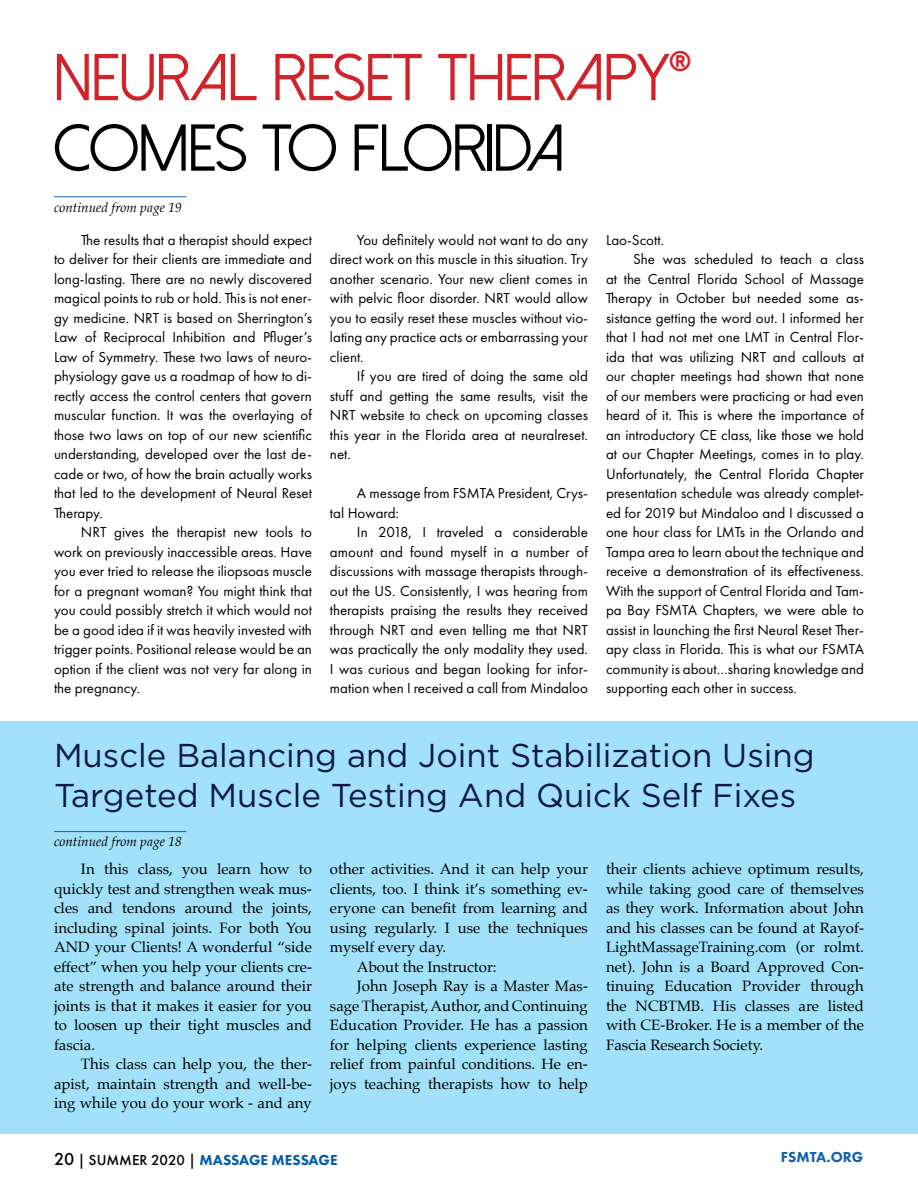
<style>
.page{position:relative;width:918px;height:1188px;background:#fff}
.page>*{position:absolute;margin:0;border:0;box-sizing:border-box;transform-origin:0 0}
.t1{font:66px/70.5px "Dolce Vita";color:#d2232a}
.t2{font:33px/39.6px "Gotham";color:#111a41}
.t3{font:15px/19.5px "Futura PT";color:#000;text-align:justify}
.t4{font:15px/19.5px "Palatino";color:#000;text-align:justify}
.t5{font:800 15px "Futura PT";color:#055da7}
.t6{font:800 15px "Futura PT";color:#1061ab}
.t7{font:italic 13.5px "Palatino";color:#000}
.s1{color:#000}
.s2{font-weight:500;font-size:18px;color:#000}
.s3{font-weight:500;color:#000}
</style>
<div class="page">
<div style="left:0;top:721px;width:918px;height:413px;background:#a1e1f9"></div>
<hr style="left:54px;top:196px;width:132px;height:1px;background:#1061ab">
<hr style="left:54px;top:831px;width:132px;height:1px;background:#1061ab">
<h1 class="t1" style="left:54px;top:43px;width:639px">NEURAL RESET THERAPY<sup>®<br></sup><span class="s1">COMES TO FLORIDA</span></h1>
<p class="t7" style="left:54px;top:196px;width:129px">continued from page 19</p>
<p class="t3" style="left:54px;top:230px;width:260px;text-indent:27px">The results that a therapist should expect to deliver for their clients are immediate and long-lasting. There are no newly discovered magical points to rub or hold. This is not ener&shy;gy medicine. NRT is based on Sherrington’s Law of Reciprocal Inhibition and Pfluger’s Law of Symmetry. These two laws of neuro&shy;physiology gave us a roadmap of how to di&shy;rectly access the control centers that govern muscular function. It was the overlaying of those two laws on top of our new scientific understanding, developed over the last de&shy;cade or two, of how the brain actually works that led to the development of Neural Reset Therapy.</p>
<p class="t3" style="left:54px;top:522px;width:260px;text-indent:27px">NRT gives the therapist new tools to work on previously inaccessible areas. Have you ever tried to release the iliopsoas muscle for a pregnant woman? You might think that you could possibly stretch it which would not be a good idea if it was heavily invested with trigger points. Positional release would be an option if the client was not very far along in the pregnancy.</p>
<p class="t3" style="left:330px;top:230px;width:260px;text-indent:27px">You definitely would not want to do any direct work on this muscle in this situation. Try another scenario. Your new client comes in with pelvic floor disorder. NRT would allow you to easily reset these muscles without vio&shy;lating any practice acts or embarrassing your client.</p>
<p class="t3" style="left:330px;top:366px;width:260px;text-indent:27px">If you are tired of doing the same old stuff and getting the same results, visit the NRT website to check on upcoming classes this year in the Florida area at neuralreset. net.</p>
<p class="t3" style="left:330px;top:483px;width:259px;text-indent:27px">A message from FSMTA President, Crys&shy;tal Howard:</p>
<p class="t3" style="left:330px;top:522px;width:260px;text-indent:27px">In 2018, I traveled a considerable amount and found myself in a number of discussions with massage therapists through&shy;out the US. Consistently, I was hearing from therapists praising the results they received through NRT and even telling me that NRT was practically the only modality they used.<br>I was curious and began looking for infor&shy;mation when I received a call from Mindaloo</p>
<p class="t3" style="left:606px;top:230px;width:60px">Lao-Scott.</p>
<p class="t3" style="left:633px;top:249px;width:232px">She was scheduled to teach a class</p>
<p class="t3" style="left:606px;top:269px;width:259px">at the Central Florida School of Massage</p>
<p class="t3" style="left:606px;top:288px;width:259px">Therapy in October but needed some as-</p>
<p class="t3" style="left:606px;top:308px;width:259px">sistance getting the word out. I informed her</p>
<p class="t3" style="left:606px;top:327px;width:259px">that I had not met one LMT in Central Flor-</p>
<p class="t3" style="left:606px;top:347px;width:259px">ida that was utilizing NRT and callouts at</p>
<p class="t3" style="left:606px;top:366px;width:259px">our chapter meetings had shown that none</p>
<p class="t3" style="left:606px;top:386px;width:260px">of our members were practicing or had even</p>
<p class="t3" style="left:606px;top:405px;width:260px">heard of it. This is where the importance of</p>
<p class="t3" style="left:606px;top:425px;width:260px">an introductory CE class, like those we hold</p>
<p class="t3" style="left:606px;top:444px;width:260px">at our Chapter Meetings, comes in to play.</p>
<p class="t3" style="left:606px;top:464px;width:260px">Unfortunately, the Central Florida Chapter</p>
<p class="t3" style="left:606px;top:483px;width:260px">presentation schedule was already complet-</p>
<p class="t3" style="left:606px;top:503px;width:259px">ed for 2019 but Mindaloo and I discussed a</p>
<p class="t3" style="left:606px;top:522px;width:259px">one hour class for LMTs in the Orlando and</p>
<p class="t3" style="left:606px;top:542px;width:260px">Tampa area to learn about the technique and</p>
<p class="t3" style="left:606px;top:561px;width:260px">receive a demonstration of its effectiveness.</p>
<p class="t3" style="left:606px;top:581px;width:259px">With the support of Central Florida and Tam-</p>
<p class="t3" style="left:606px;top:600px;width:260px">pa Bay FSMTA Chapters, we were able to</p>
<p class="t3" style="left:606px;top:620px;width:259px">assist in launching the first Neural Reset Ther-</p>
<p class="t3" style="left:606px;top:639px;width:259px">apy class in Florida. This is what our FSMTA</p>
<p class="t3" style="left:606px;top:659px;width:259px">community is about…sharing knowledge and</p>
<p class="t3" style="left:606px;top:678px;width:193px">supporting each other in success.</p>
<h2 class="t2" style="left:54px;top:735px;width:762px">Muscle Balancing and Joint Stabilization Using<br>Targeted Muscle Testing And Quick Self Fixes</h2>
<p class="t7" style="left:54px;top:831px;width:129px">continued from page 18</p>
<p class="t4" style="left:54px;top:859px;width:260px;text-indent:27px">In this class, you learn how to quickly test and strengthen weak mus&shy;cles and tendons around the joints, including spinal joints. For both You AND your Clients! A wonderful “side effect” when you help your clients cre&shy;ate strength and balance around their joints is that it makes it easier for you to loosen up their tight muscles and fascia.</p>
<p class="t4" style="left:54px;top:1054px;width:260px;text-indent:27px">This class can help you, the ther&shy;apist, maintain strength and well-be&shy;ing while you do your work - and any</p>
<p class="t4" style="left:330px;top:859px;width:260px">other activities. And it can help your</p>
<p class="t4" style="left:330px;top:879px;width:259px">clients, too. I think it’s something ev-</p>
<p class="t4" style="left:330px;top:898px;width:259px">eryone can benefit from learning and</p>
<p class="t4" style="left:330px;top:918px;width:259px">using regularly. I use the techniques</p>
<p class="t4" style="left:330px;top:937px;width:118px">myself every day.</p>
<p class="t4" style="left:357px;top:957px;width:141px">About the Instructor:</p>
<p class="t4" style="left:357px;top:976px;width:233px">John Joseph Ray is a Master Mas-</p>
<p class="t4" style="left:330px;top:996px;width:259px">sage Therapist, Author, and Continuing</p>
<p class="t4" style="left:330px;top:1015px;width:260px">Education Provider. He has a passion</p>
<p class="t4" style="left:330px;top:1035px;width:260px">for helping clients experience lasting</p>
<p class="t4" style="left:330px;top:1054px;width:259px">relief from painful conditions. He en-</p>
<p class="t4" style="left:330px;top:1074px;width:260px">joys teaching therapists how to help</p>
<p class="t4" style="left:606px;top:859px;width:260px">their clients achieve optimum results, while taking good care of themselves as they work. Information about John and his classes can be found at Rayof-LightMassageTraining.com (or rolmt. net). John is a Board Approved Con&shy;tinuing Education Provider through the NCBTMB. His classes are listed with CE-Broker. He is a member of the Fascia Research Society.</p>
<p class="t5" style="left:54px;top:1150px;width:285px"><span class="s2">20</span> <span class="s3">| SUMMER 2020 |</span> MASSAGE MESSAGE</p>
<p class="t6" style="left:781px;top:1148px;width:84px">FSMTA.ORG</p>
</div>
